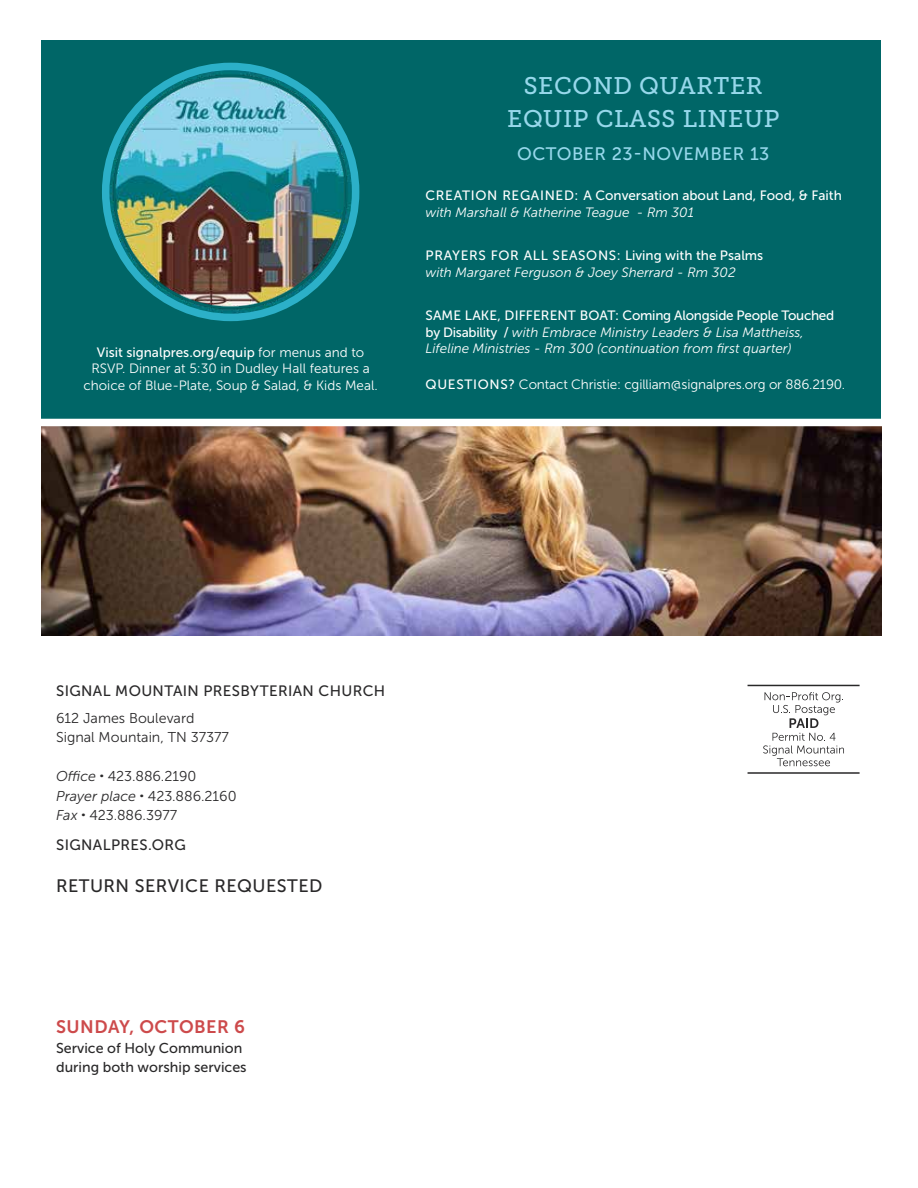
<style>
.page{position:relative;width:918px;height:1188px;background:#fff}
.page>*{position:absolute;margin:0;border:0;box-sizing:border-box;transform-origin:0 0}
.t1{font:24px/33px "Museo Slab 500";letter-spacing:.025em;color:#97d8eb;text-align:center}
.t2{font:18px "Museo Sans 500";letter-spacing:.025em;color:#292829}
.t3{font:18px "Museo Sans 500";letter-spacing:.025em;color:#97d8eb}
.t4{font:18px "Museo Sans 700";letter-spacing:.025em;color:#cd4a4b}
.t5{font:15px "Museo Sans 500";letter-spacing:.025em;color:#292829}
.t6{font:14.25px/19.5px "Museo Sans 300";color:#292829}
.t7{font:14.25px/19.5px "Museo Sans 500";color:#292829}
.t8{font:italic 13.5px/16.5px "Museo Sans 300";color:#fff}
.t9{font:13.5px/16.5px "Museo Sans 300";color:#fff;text-align:center}
.t10{font:13.5px "Museo Sans 500";color:#fff}
.t11{font:13.5px "Museo Sans 500";letter-spacing:-.02em;color:#fff}
.s1{font-family:"Museo Sans 300"}
.s2{font-family:"Museo Sans 500";font-style:normal}
.s3{font-family:"Museo Sans 500"}
.s4{font-style:italic}
.s5{font-family:"Open Sans";font-weight:800}
</style>
<div class="page">
<svg style="left:763px;top:692px;width:81px;height:74px"></svg>
<hr style="left:748px;top:685px;width:112px;height:1px;background:#292829">
<hr style="left:748px;top:772px;width:112px;height:2px;background:#292829">
<div style="left:42px;top:40px;width:839px;height:573px;background:#006667"></div>
<img style="left:42px;top:426px;width:839px;height:209px">
<div style="left:22px;top:419px;width:864px;height:7px;background:#fff"></div>
<img style="left:102px;top:62px;width:258px;height:260px">
<div style="left:102px;top:63px;width:257px;height:258px;border:7px solid #2cb0c8;border-radius:50%"></div>
<p class="t10" style="left:97px;top:345px;width:269px">Visit signalpres.org/equip <span class="s1">for menus and to</span></p>
<p class="t9" style="left:83px;top:361px;width:296px">RSVP. Dinner at 5:30 in Dudley Hall features a choice of Blue-Plate, Soup &amp; Salad, &amp; Kids Meal.</p>
<h1 class="t1" style="left:507px;top:69px;width:274px">SECOND QUARTER<br>EQUIP CLASS LINEUP</h1>
<h2 class="t3" style="left:517px;top:144px;width:254px">OCTOBER 23-NOVEMBER 13</h2>
<p class="t10" style="left:426px;top:188px;width:418px">CREATION REGAINED: A Conversation about Land, Food, &amp; Faith</p>
<p class="t8" style="left:426px;top:204px;width:270px">with Marshall &amp; Katherine Teague - Rm 301</p>
<p class="t10" style="left:426px;top:248px;width:339px">PRAYERS FOR ALL SEASONS: Living with the Psalms</p>
<p class="t8" style="left:426px;top:264px;width:312px">with Margaret Ferguson &amp; Joey Sherrard - Rm 302</p>
<p class="t11" style="left:426px;top:308px;width:410px">SAME LAKE, DIFFERENT BOAT: Coming Alongside People Touched</p>
<p class="t8" style="left:426px;top:324px;width:380px"><span class="s2">by Disability /</span> with Embrace Ministry Leaders &amp; Lisa Mattheiss,<br>Lifeline Ministries - Rm 300 (continuation from first quarter)</p>
<p class="t9" style="left:426px;top:377px;width:421px"><span class="s3">QUESTIONS?</span> Contact Christie: cgilliam@signalpres.org or 886.2190.</p>
<p class="t5" style="left:56px;top:683px;width:331px">SIGNAL MOUNTAIN PRESBYTERIAN CHURCH</p>
<p class="t6" style="left:56px;top:708px;width:174px">612 James Boulevard<br>Signal Mountain, TN 37377</p>
<p class="t6" style="left:56px;top:767px;width:182px"><span class="s4">Office</span> <span class="s5">·</span> 423.886.2190<br><span class="s4">Prayer place</span> <span class="s5">·</span> 423.886.2160<br><span class="s4">Fax</span> <span class="s5">·</span> 423.886.3977</p>
<p class="t5" style="left:56px;top:837px;width:131px">SIGNALPRES.ORG</p>
<h2 class="t2" style="left:56px;top:876px;width:268px">RETURN SERVICE REQUESTED</h2>
<h2 class="t4" style="left:56px;top:1017px;width:190px">SUNDAY, OCTOBER 6</h2>
<p class="t7" style="left:56px;top:1038px;width:192px">Service of Holy Communion during both worship services</p>
</div>
